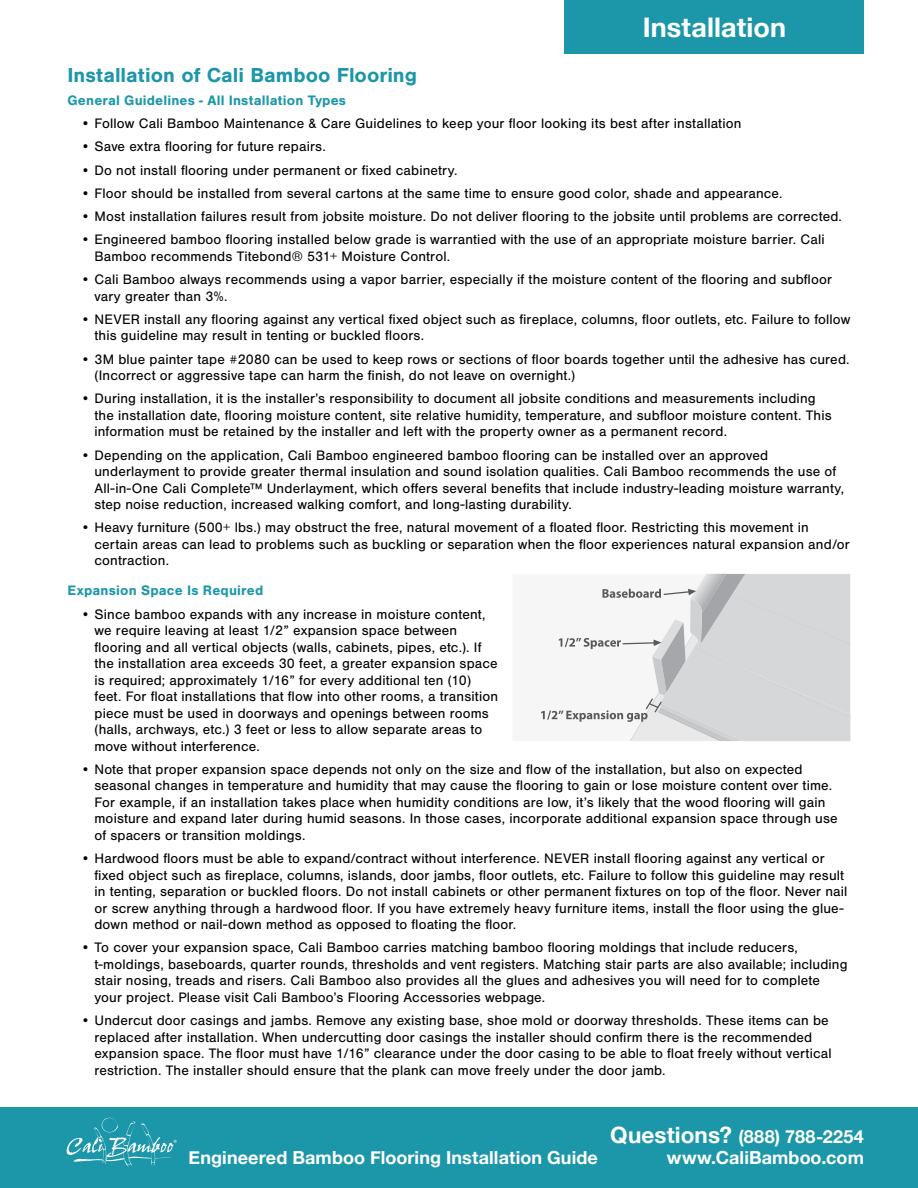
<style>
.page{position:relative;width:918px;height:1188px;background:#fff}
.page>*{position:absolute;margin:0;border:0;box-sizing:border-box;transform-origin:0 0}
.t1{font:700 27px "Helvetica Neue";letter-spacing:.005em;color:#fff}
.t2{font:700 21px "Nimbus San";color:#1c97a9}
.t3{font:700 18px "Helvetica Neue";letter-spacing:.005em;color:#fff}
.t4{font:14.25px/16.5px "Nimbus San";letter-spacing:.01em;color:#000}
.t5{font:700 14.25px "Nimbus San";letter-spacing:.01em;color:#1c97a9}
.s1{font-size:22.5px}
</style>
<div class="page">
<div style="left:0;top:1107px;width:918px;height:81px;background:#1c97a9"></div>
<div style="left:565px;top:0;width:299px;height:54px;background:#1c97a9"></div>
<svg style="left:67px;top:1117px;width:110px;height:50px"></svg>
<svg style="left:541px;top:574px;width:310px;height:167px"></svg>
<h1 class="t1" style="left:643px;top:6px;width:145px">Installation</h1>
<h2 class="t2" style="left:68px;top:63px;width:351px">Installation of Cali Bamboo Flooring</h2>
<p class="t5" style="left:68px;top:92px;width:280px">General Guidelines - All Installation Types</p>
<p class="t4" style="left:81px;top:115px;width:662px">• Follow Cali Bamboo Maintenance &amp; Care Guidelines to keep your floor looking its best after installation</p>
<p class="t4" style="left:81px;top:139px;width:246px">• Save extra flooring for future repairs.</p>
<p class="t4" style="left:81px;top:162px;width:378px">• Do not install flooring under permanent or fixed cabinetry.</p>
<p class="t4" style="left:81px;top:185px;width:703px">• Floor should be installed from several cartons at the same time to ensure good color, shade and appearance.</p>
<p class="t4" style="left:81px;top:208px;width:763px">• Most installation failures result from jobsite moisture. Do not deliver flooring to the jobsite until problems are corrected.</p>
<p class="t4" style="left:94px;top:232px;width:732px;text-indent:-13px">• Engineered bamboo flooring installed below grade is warrantied with the use of an appropriate moisture barrier. Cali<br>Bamboo recommends Titebond® 531+ Moisture Control.</p>
<p class="t4" style="left:94px;top:271px;width:739px;text-indent:-13px">• Cali Bamboo always recommends using a vapor barrier, especially if the moisture content of the flooring and subfloor vary greater than 3%.</p>
<p class="t4" style="left:94px;top:311px;width:757px;text-indent:-13px">• NEVER install any flooring against any vertical fixed object such as fireplace, columns, floor outlets, etc. Failure to follow this guideline may result in tenting or buckled floors.</p>
<p class="t4" style="left:94px;top:351px;width:757px;text-indent:-13px">• 3M blue painter tape #2080 can be used to keep rows or sections of floor boards together until the adhesive has cured. (Incorrect or aggressive tape can harm the finish, do not leave on overnight.)</p>
<p class="t4" style="left:94px;top:391px;width:739px;text-indent:-13px">• During installation, it is the installer’s responsibility to document all jobsite conditions and measurements including the installation date, flooring moisture content, site relative humidity, temperature, and subfloor moisture content. This information must be retained by the installer and left with the property owner as a permanent record.</p>
<p class="t4" style="left:94px;top:447px;width:751px;text-indent:-13px">• Depending on the application, Cali Bamboo engineered bamboo flooring can be installed over an approved underlayment to provide greater thermal insulation and sound isolation qualities. Cali Bamboo recommends the use of All-in-One Cali Complete™ Underlayment, which offers several benefits that include industry-leading moisture warranty, step noise reduction, increased walking comfort, and long-lasting durability.</p>
<p class="t4" style="left:94px;top:520px;width:757px;text-indent:-13px">• Heavy furniture (500+ lbs.) may obstruct the free, natural movement of a floated floor. Restricting this movement in certain areas can lead to problems such as buckling or separation when the floor experiences natural expansion and/or contraction.</p>
<p class="t5" style="left:67px;top:583px;width:197px">Expansion Space Is Required</p>
<p class="t4" style="left:94px;top:606px;width:405px;text-indent:-13px">• Since bamboo expands with any increase in moisture content, we require leaving at least 1/2” expansion space between flooring and all vertical objects (walls, cabinets, pipes, etc.). If the installation area exceeds 30 feet, a greater expansion space is required; approximately 1/16” for every additional ten (10) feet. For float installations that flow into other rooms, a transition piece must be used in doorways and openings between rooms (halls, archways, etc.) 3 feet or less to allow separate areas to move without interference.</p>
<p class="t4" style="left:94px;top:761px;width:745px;text-indent:-13px">• Note that proper expansion space depends not only on the size and flow of the installation, but also on expected seasonal changes in temperature and humidity that may cause the flooring to gain or lose moisture content over time.<br>For example, if an installation takes place when humidity conditions are low, it’s likely that the wood flooring will gain moisture and expand later during humid seasons. In those cases, incorporate additional expansion space through use of spacers or transition moldings.</p>
<p class="t4" style="left:94px;top:850px;width:754px;text-indent:-13px">• Hardwood floors must be able to expand/contract without interference. NEVER install flooring against any vertical or fixed object such as fireplace, columns, islands, door jambs, floor outlets, etc. Failure to follow this guideline may result in tenting, separation or buckled floors. Do not install cabinets or other permanent fixtures on top of the floor. Never nail or screw anything through a hardwood floor. If you have extremely heavy furniture items, install the floor using the glue&shy;down method or nail-down method as opposed to floating the floor.</p>
<p class="t4" style="left:94px;top:940px;width:755px;text-indent:-13px">• To cover your expansion space, Cali Bamboo carries matching bamboo flooring moldings that include reducers, t-moldings, baseboards, quarter rounds, thresholds and vent registers. Matching stair parts are also available; including stair nosing, treads and risers. Cali Bamboo also provides all the glues and adhesives you will need for to complete your project. Please visit Cali Bamboo’s Flooring Accessories webpage.</p>
<p class="t4" style="left:94px;top:1012px;width:739px;text-indent:-13px">• Undercut door casings and jambs. Remove any existing base, shoe mold or doorway thresholds. These items can be replaced after installation. When undercutting door casings the installer should confirm there is the recommended expansion space. The floor must have 1/16” clearance under the door casing to be able to float freely without vertical restriction. The installer should ensure that the plank can move freely under the door jamb.</p>
<p class="t3" style="left:610px;top:1122px;width:255px"><span class="s1">Questions?</span> (888) 788-2254</p>
<p class="t3" style="left:189px;top:1143px;width:411px">Engineered Bamboo Flooring Installation Guide</p>
<p class="t3" style="left:667px;top:1143px;width:199px">www.CaliBamboo.com</p>
</div>
